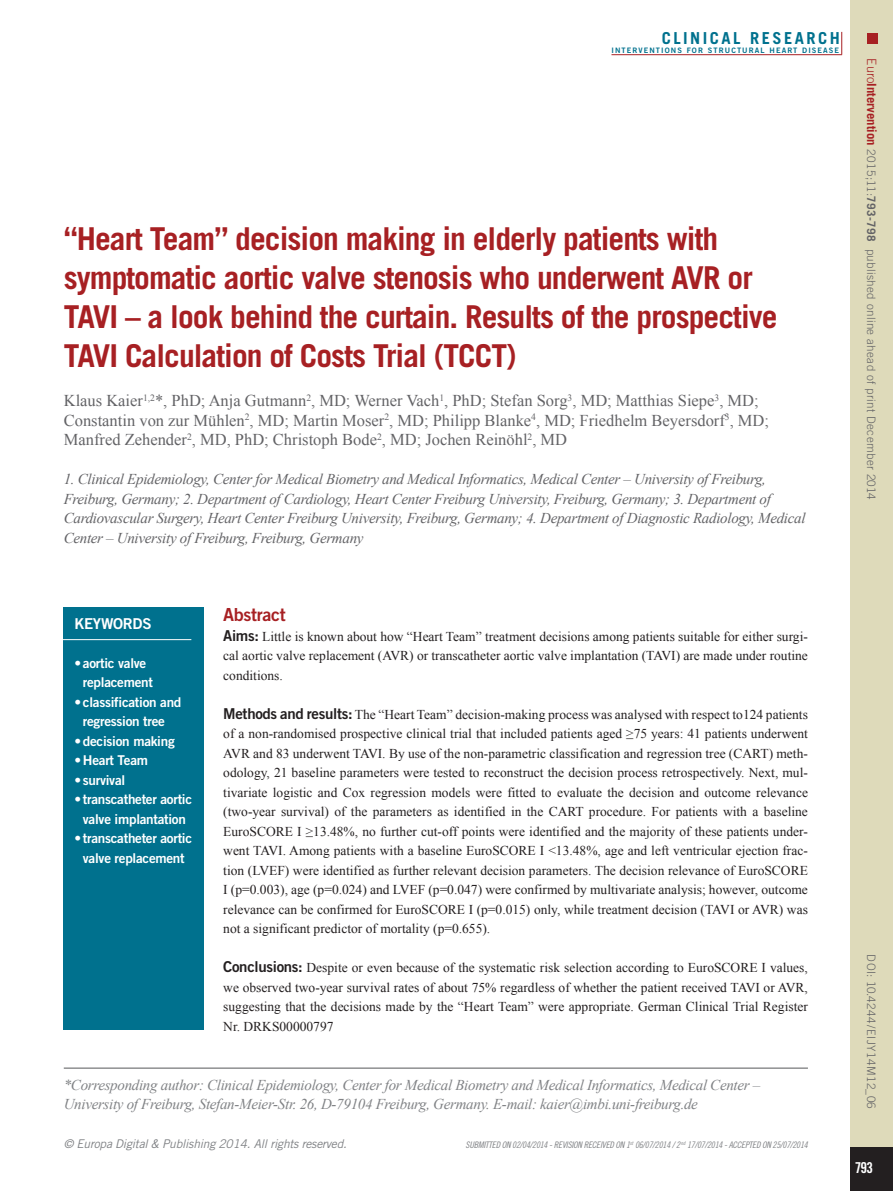
<style>
.page{position:relative;width:893px;height:1191px;background:#fff}
.page>*{position:absolute;margin:0;border:0;box-sizing:border-box;transform-origin:0 0}
.chapitre_titre{font:700 31.5px/39px "Trade Gothic LT Std";letter-spacing:-.03em;color:#a72023}
.intertitre1{font:18px "Trade Gothic LT Std Bd 2";letter-spacing:-.02em;color:#a72023}
.chapitre_auteurs{font:16.5px/19.5px "Times New Roman";color:#636366}
.chapitre_tetiere{font:700 16.5px "Trade Gothic LT Std";letter-spacing:.15em;color:#00718e}
.chapitre_address{font:italic 15px/19.5px "Times New Roman";letter-spacing:-.02em;color:#636366}
.corresponding_author{font:italic 15px/19.5px "Times New Roman";letter-spacing:-.02em;color:#808285}
.keywords_tit{font:15px "Trade Gothic LT Std Bd 2";letter-spacing:-.02em;color:#fff}
.t1{font:15px "Trade Gothic LT Std Bd Cn 20";color:#fff}
.text_1er_paragraph{font:13.5px/19.5px "Times New Roman";color:#231f20;text-align:justify}
.t2{font:13.5px/19.5px "Trade Gothic LT Std Bd 2";letter-spacing:-.02em;color:#fff;text-align:center}
.t3{font:italic 12px "Trade Gothic LT Std";letter-spacing:-.02em;color:#808285}
.t4{font:300 11.7px "Trade Gothic LT Std";letter-spacing:.03em;color:#636366}
.t5{font:9px "Trade Gothic LT Std Cn 18 Obl";letter-spacing:-.02em;color:#808285}
.t6{font:7.5px "Trade Gothic LT Std Bd 2";letter-spacing:.145em;color:#00718e}
.s1{font-size:12.75px;color:#a72023}
.s2{font-weight:700;font-size:12.75px;color:#a72023}
.s3{font-weight:700}
.s4{font-family:"Trade Gothic LT Std Bd 2";font-size:15px}
</style>
<div class="page">
<div style="left:850px;top:0;width:43px;height:1191px;background:#dedaba"></div>
<hr style="left:611px;top:54px;width:231px;height:1px;background:#a72023">
<svg style="left:841px;top:32px;width:1px;height:22px"></svg>
<div style="left:850px;top:1147px;width:43px;height:44px;background:#231f20"></div>
<div style="left:867px;top:34px;width:11px;height:10px;background:#a72023"></div>
<hr style="left:64px;top:1067px;width:744px;height:1px;background:#57585a">
<div style="left:64px;top:607px;width:140px;height:422px;background:#00718e"></div>
<hr style="left:62px;top:639px;width:129px;height:1px;background:#fff">
<p class="chapitre_tetiere" style="left:662px;top:28px;width:180px">CLINICAL RESEARCH</p>
<p class="t6" style="left:611px;top:45px;width:229px">INTERVENTIONS FOR STRUCTURAL HEART DISEASE</p>
<p class="chapitre_titre" style="left:64px;top:219px;width:715px">“Heart Team” decision making in elderly patients with symptomatic aortic valve stenosis who underwent AVR or TAVI – a look behind the curtain. Results of the prospective TAVI Calculation of Costs Trial (TCCT)</p>
<p class="chapitre_auteurs" style="left:64px;top:391px;width:707px">Klaus Kaier<sup>1,2</sup>*, PhD; Anja Gutmann<sup>2</sup>, MD; Werner Vach<sup>1</sup>, PhD; Stefan Sorg<sup>3</sup>, MD; Matthias Siepe<sup>3</sup>, MD;<br>Constantin von zur Mühlen<sup>2</sup>, MD; Martin Moser<sup>2</sup>, MD; Philipp Blanke<sup>4</sup>, MD; Friedhelm Beyersdorf<sup>3</sup>, MD;<br>Manfred Zehender<sup>2</sup>, MD, PhD; Christoph Bode<sup>2</sup>, MD; Jochen Reinöhl<sup>2</sup>, MD</p>
<p class="chapitre_address" style="left:64px;top:469px;width:743px">1. Clinical Epidemiology, Center for Medical Biometry and Medical Informatics, Medical Center – University of Freiburg, Freiburg, Germany; 2. Department of Cardiology, Heart Center Freiburg University, Freiburg, Germany; 3. Department of Cardiovascular Surgery, Heart Center Freiburg University, Freiburg, Germany; 4. Department of Diagnostic Radiology, Medical Center – University of Freiburg, Freiburg, Germany</p>
<p class="t4" style="left:878px;top:58px;width:443px;rotate:90deg"><span class="s1">Euro</span><span class="s2">Intervention</span> 2015;11:<span class="s3">793-798</span> published online ahead of print December 2014</p>
<p class="keywords_tit" style="left:74px;top:614px;width:79px">KEYWORDS</p>
<p class="t2" style="left:83px;top:653px;width:72px;text-align:left;text-indent:-9px">• aortic valve replacement</p>
<p class="t2" style="left:74px;top:692px;width:109px">• classification and regression tree</p>
<p class="t2" style="left:74px;top:731px;width:102px">•decision making</p>
<p class="t2" style="left:74px;top:750px;width:75px">•Heart Team</p>
<p class="t2" style="left:74px;top:770px;width:52px">• survival</p>
<p class="t2" style="left:74px;top:789px;width:119px">• transcatheter aortic valve implantation</p>
<p class="t2" style="left:74px;top:828px;width:119px">• transcatheter aortic valve replacement</p>
<p class="intertitre1" style="left:223px;top:603px;width:64px">Abstract</p>
<p class="text_1er_paragraph" style="left:223px;top:626px;width:586px"><span class="s4">Aims:</span> Little is known about how “Heart Team” treatment decisions among patients suitable for either surgi&shy;cal aortic valve replacement (AVR) or transcatheter aortic valve implantation (TAVI) are made under routine conditions.</p>
<p class="text_1er_paragraph" style="left:223px;top:704px;width:586px"><span class="s4">Methods and results:</span> The “Heart Team” decision-making process was analysed with respect to124 patients of a non-randomised prospective clinical trial that included patients aged ≥75 years: 41 patients underwent AVR and 83 underwent TAVI. By use of the non-parametric classification and regression tree (CART) meth&shy;odology, 21 baseline parameters were tested to reconstruct the decision process retrospectively. Next, mul&shy;tivariate logistic and Cox regression models were fitted to evaluate the decision and outcome relevance (two-year survival) of the parameters as identified in the CART procedure. For patients with a baseline EuroSCORE I ≥13.48%, no further cut-off points were identified and the majority of these patients under&shy;went TAVI. Among patients with a baseline EuroSCORE I &lt;13.48%, age and left ventricular ejection frac&shy;tion (LVEF) were identified as further relevant decision parameters. The decision relevance of EuroSCORE I (p=0.003), age (p=0.024) and LVEF (p=0.047) were confirmed by multivariate analysis; however, outcome relevance can be confirmed for EuroSCORE I (p=0.015) only, while treatment decision (TAVI or AVR) was not a significant predictor of mortality (p=0.655).</p>
<p class="text_1er_paragraph" style="left:223px;top:957px;width:586px"><span class="s4">Conclusions:</span> Despite or even because of the systematic risk selection according to EuroSCORE I values, we observed two-year survival rates of about 75% regardless of whether the patient received TAVI or AVR, suggesting that the decisions made by the “Heart Team” were appropriate. German Clinical Trial Register Nr. DRKS00000797</p>
<p class="corresponding_author" style="left:64px;top:1074px;width:698px">*Corresponding author: Clinical Epidemiology, Center for Medical Biometry and Medical Informatics, Medical Center –<br>University of Freiburg, Stefan-Meier-Str. 26, D-79104 Freiburg, Germany. E-mail: kaier@imbi.uni-freiburg.de</p>
<p class="t3" style="left:64px;top:1137px;width:285px">© Europa Digital &amp; Publishing 2014. All rights reserved.</p>
<p class="t5" style="left:466px;top:1139px;width:344px">SUBMITTED ON 02/04/2014 - REVISION RECEIVED ON 1<sup>st</sup> 06/07/2014 / 2 <sup>nd</sup> 17/07/2014 - ACCEPTED ON 25/07/2014</p>
<p class="t4" style="left:878px;top:954px;width:156px;rotate:90deg">DOI: 10.4244/EIJY14M12_06</p>
<p class="t1" style="left:855px;top:1158px;width:20px">793</p>
</div>
